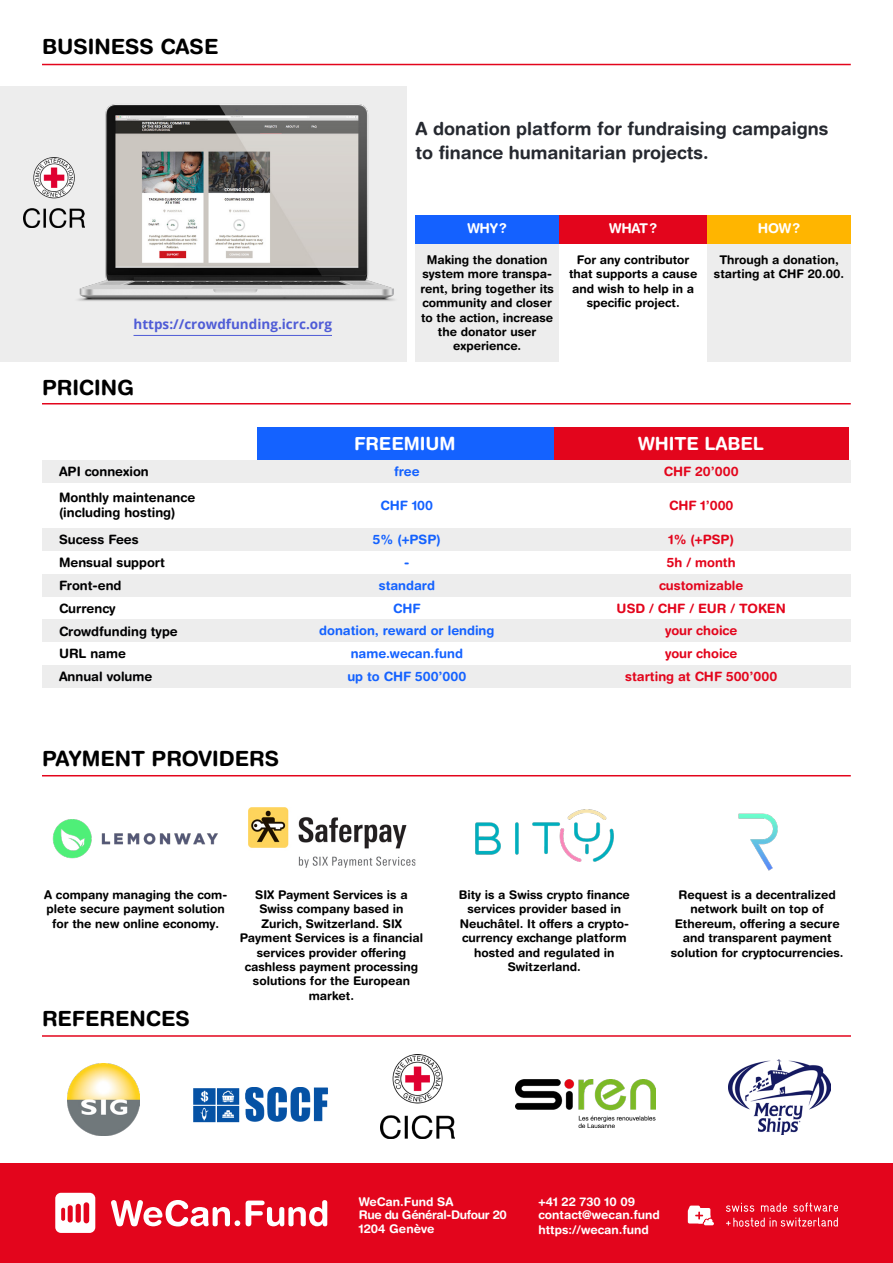
<style>
.page{position:relative;width:893px;height:1263px;background:#fff}
.page>*{position:absolute;margin:0;border:0;box-sizing:border-box;transform-origin:0 0}
.t1{font:700 21px "Helvetica Rounded LT Pro";color:#000}
.t2{font:700 18px/24px "Helvetica Rounded LT Pro";color:#262930}
.t3{font:700 18px "Helvetica Rounded LT Pro";color:#fff}
.t4{font:700 13.5px "Open Sans";color:#4f5cd6}
.t5{font:700 13.5px "Helvetica Rounded LT Pro";letter-spacing:-.02em;color:#fff}
.t6{font:700 12.9px/22.8px "Helvetica Rounded LT Pro";color:#000001}
.t7{font:700 12.9px/22.8px "Helvetica Rounded LT Pro";color:#e3051c;text-align:center}
.t8{font:700 12.9px/22.8px "Helvetica Rounded LT Pro";color:#1462ff;text-align:center}
.t9{font:700 12px/14.4px "Helvetica Rounded LT Pro";color:#000;text-align:center}
.t10{font:700 12px/13.5px "Helvetica Rounded LT Pro";color:#fff}
.t11{font:700 12px/13.5px "Helvetica Rounded LT Pro";letter-spacing:-.03em;color:#fff}
</style>
<div class="page">
<div style="left:42px;top:460px;width:809px;height:23px;background:#ededed"></div>
<div style="left:42px;top:528px;width:809px;height:23px;background:#ededed"></div>
<div style="left:42px;top:574px;width:809px;height:23px;background:#ededed"></div>
<div style="left:42px;top:619px;width:809px;height:23px;background:#ededed"></div>
<div style="left:42px;top:665px;width:809px;height:23px;background:#ededed"></div>
<div style="left:416px;top:244px;width:143px;height:118px;background:#ededed"></div>
<div style="left:707px;top:244px;width:144px;height:118px;background:#ededed"></div>
<div style="left:559px;top:215px;width:148px;height:29px;background:#e3051c"></div>
<div style="left:415px;top:215px;width:144px;height:29px;background:#1461ff"></div>
<div style="left:707px;top:215px;width:144px;height:29px;background:#ffb500"></div>
<hr style="left:42px;top:403px;width:809px;height:1px;background:#e3051c">
<div style="left:553px;top:427px;width:296px;height:33px;background:#e3051c"></div>
<div style="left:257px;top:427px;width:297px;height:33px;background:#1462ff"></div>
<div style="left:0;top:87px;width:407px;height:275px;background:#ededed"></div>
<hr style="left:42px;top:64px;width:809px;height:1px;background:#e3051c">
<img style="left:52px;top:86px;width:364px;height:241px">
<img style="left:23px;top:157px;width:61px;height:70px">
<hr style="left:134px;top:335px;width:198px;height:1px;background:#4f5cd6">
<hr style="left:42px;top:1035px;width:809px;height:2px;background:#e3051c">
<img style="left:193px;top:1087px;width:135px;height:36px">
<img style="left:67px;top:1063px;width:73px;height:73px">
<img style="left:515px;top:1079px;width:140px;height:49px">
<img style="left:728px;top:1060px;width:103px;height:74px">
<img style="left:381px;top:1055px;width:73px;height:84px">
<hr style="left:42px;top:775px;width:809px;height:1px;background:#e3051c">
<img style="left:248px;top:807px;width:168px;height:61px">
<img style="left:52px;top:819px;width:166px;height:40px">
<img style="left:475px;top:809px;width:139px;height:53px">
<img style="left:738px;top:813px;width:40px;height:58px">
<div style="left:0;top:1164px;width:893px;height:99px;background:#e3051c"></div>
<div style="left:55px;top:1193px;width:40px;height:40px;background:#fff;border-radius:6px"></div>
<svg style="left:61px;top:1208px;width:4px;height:13px"></svg>
<div style="left:76px;top:1204px;width:5px;height:19px;background:#e3051c;border-radius:3px"></div>
<div style="left:84px;top:1202px;width:5px;height:21px;background:#e3051c;border-radius:3px"></div>
<div style="left:68px;top:1205px;width:5px;height:17px;background:#e3051c;border-radius:3px"></div>
<svg style="left:111px;top:1200px;width:129px;height:26px"></svg>
<svg style="left:246px;top:1200px;width:81px;height:26px"></svg>
<svg style="left:726px;top:1202px;width:112px;height:25px"></svg>
<svg style="left:688px;top:1205px;width:26px;height:21px"></svg>
<h1 class="t1" style="left:42px;top:34px;width:178px">BUSINESS CASE</h1>
<h2 class="t2" style="left:416px;top:116px;width:414px">A donation platform for fundraising campaigns to finance humanitarian projects.</h2>
<p class="t4" style="left:134px;top:315px;width:200px">https://crowdfunding.icrc.org</p>
<h1 class="t1" style="left:42px;top:374px;width:94px">PRICING</h1>
<p class="t5" style="left:467px;top:220px;width:41px">WHY?</p>
<p class="t9" style="left:420px;top:252px;width:135px">Making the donation system more transpa&shy;rent, bring together its community and closer to the action, increase the donator user experience.</p>
<p class="t5" style="left:609px;top:220px;width:50px">WHAT?</p>
<p class="t9" style="left:569px;top:252px;width:130px">For any contributor that supports a cause and wish to help in a specific project.</p>
<p class="t5" style="left:758px;top:220px;width:44px">HOW?</p>
<p class="t9" style="left:714px;top:252px;width:132px">Through a donation, starting at CHF 20.00.</p>
<h2 class="t3" style="left:354px;top:433px;width:103px">FREEMIUM</h2>
<h2 class="t3" style="left:638px;top:432px;width:127px">WHITE LABEL</h2>
<p class="t6" style="left:59px;top:458px;width:138px;line-height:25.8px">API connexion<br>Monthly maintenance</p>
<p class="t6" style="left:59px;top:499px;width:118px;line-height:27.2px">(including hosting)<br>Sucess Fees</p>
<p class="t6" style="left:59px;top:551px;width:120px">Mensual support<br>Front-end<br>Currency<br>Crowdfunding type</p>
<p class="t6" style="left:59px;top:665px;width:95px">Annual volume</p>
<p class="t6" style="left:59px;top:642px;width:69px">URL name</p>
<h1 class="t1" style="left:42px;top:746px;width:239px">PAYMENT PROVIDERS</h1>
<p class="t8" style="left:394px;top:460px;width:27px">free</p>
<p class="t8" style="left:381px;top:494px;width:54px">CHF 100</p>
<p class="t8" style="left:319px;top:528px;width:177px">5% (+PSP)<br>-<br>standard<br>CHF<br>donation, reward or lending</p>
<p class="t8" style="left:347px;top:665px;width:120px">up to CHF 500’000</p>
<p class="t8" style="left:351px;top:642px;width:114px">name.wecan.fund</p>
<p class="t7" style="left:664px;top:460px;width:76px">CHF 20’000</p>
<p class="t7" style="left:669px;top:494px;width:66px">CHF 1’000</p>
<p class="t7" style="left:617px;top:528px;width:171px">1% (+PSP)<br>5h / month<br>customizable<br>USD / CHF / EUR / TOKEN your choice</p>
<p class="t7" style="left:625px;top:665px;width:154px">starting at CHF 500’000</p>
<p class="t7" style="left:665px;top:642px;width:74px">your choice</p>
<p class="t9" style="left:459px;top:887px;width:173px">Bity is a Swiss crypto finance services provider based in<br>Neuchâtel. It offers a crypto&shy;currency exchange platform hosted and regulated in<br>Switzerland.</p>
<p class="t9" style="left:44px;top:887px;width:184px">A company managing the com&shy;plete secure payment solution for the new online economy.</p>
<p class="t9" style="left:240px;top:887px;width:185px">SIX Payment Services is a<br>Swiss company based in<br>Zurich, Switzerland. SIX<br>Payment Services is a financial services provider offering cashless payment processing solutions for the European market.</p>
<p class="t9" style="left:671px;top:887px;width:174px">Request is a decentralized network built on top of<br>Ethereum, offering a secure and transparent payment solution for cryptocurrencies.</p>
<h1 class="t1" style="left:42px;top:1006px;width:149px">REFERENCES</h1>
<p class="t11" style="left:359px;top:1194px;width:149px">WeCan.Fund SA<br>Rue du Général-Dufour 20<br>1204 Genève</p>
<p class="t10" style="left:538px;top:1194px;width:123px">+41 22 730 10 09 contact@wecan.fund</p>
<p class="t10" style="left:538px;top:1223px;width:112px">https://wecan.fund</p>
</div>
